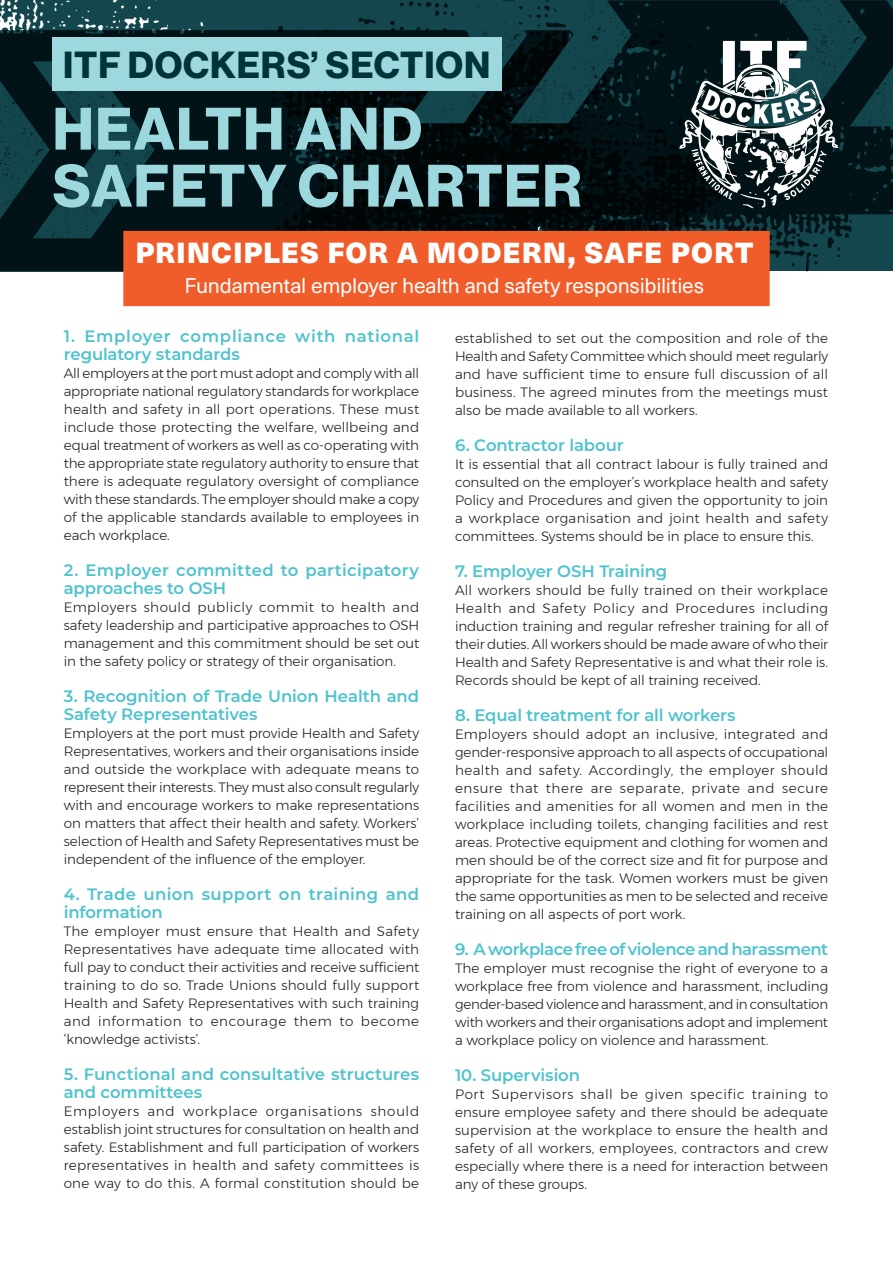
<style>
.page{position:relative;width:893px;height:1263px;background:#fff}
.page>*{position:absolute;margin:0;border:0;box-sizing:border-box;transform-origin:0 0}
.t1{font:58.5px/57px "N Haas Grotesk DS Pro 75 Bd";letter-spacing:.025em;color:#9cd8de}
.t2{font:36.9px "N Haas Grotesk DS Pro 75 Bd";letter-spacing:.025em;color:#00343a}
.BODY_COPY{font:900 28.5px "Neue Haas Unica W1 G";letter-spacing:.035em;color:#fff}
.BODY_COPY-2{font:21px "Neue Haas Unica W1 G";letter-spacing:-.01em;color:#fff}
.BODY_COPY-3{font:600 16.5px/18px "Montserrat";letter-spacing:-.005em;color:#4fc3cd}
.BODY_COPY-4{font:600 16.5px/18px "Montserrat";letter-spacing:.035em;color:#4fc3cd}
.BODY_COPY-5{font:600 16.5px/18px "Montserrat";letter-spacing:.02em;color:#4fc3cd}
.BODY_COPY-6{font:600 16.5px "Montserrat";letter-spacing:-.03em;color:#4fc3cd}
.BODY_COPY-7{font:300 13.5px/18px "Montserrat";color:#231f20;text-align:justify}
</style>
<div class="page">
<img style="left:0;top:0;width:893px;height:270px">
<img style="left:0;top:47px;width:197px;height:260px">
<img style="left:702px;top:0;width:191px;height:195px">
<img style="left:363px;top:0;width:312px;height:191px">
<div style="left:52px;top:37px;width:449px;height:54px;background:#9cd8de"></div>
<div style="left:123px;top:231px;width:647px;height:75px;background:#f15d2a"></div>
<svg style="left:679px;top:41px;width:159px;height:167px"></svg>
<p class="t2" style="left:63px;top:43px;width:429px">ITF DOCKERS’ SECTION</p>
<p class="t1" style="left:53px;top:101px;width:530px">HEALTH AND<br>SAFETY CHARTER</p>
<p class="BODY_COPY" style="left:135px;top:230px;width:619px">PRINCIPLES FOR A MODERN, SAFE PORT</p>
<p class="BODY_COPY-2" style="left:185px;top:270px;width:521px">Fundamental employer health and safety responsibilities</p>
<p class="BODY_COPY-4" style="left:64px;top:327px;width:357px">1. Employer compliance with national regulatory standards</p>
<p class="BODY_COPY-7" style="left:64px;top:364px;width:357px">All employers at the port must adopt and comply with all appropriate national regulatory standards for workplace health and safety in all port operations. These must include those protecting the welfare, wellbeing and equal treatment of workers as well as co-operating with the appropriate state regulatory authority to ensure that there is adequate regulatory oversight of compliance with these standards. The employer should make a copy of the applicable standards available to employees in each workplace.</p>
<p class="BODY_COPY-3" style="left:64px;top:561px;width:357px">2. Employer committed to participatory approaches to OSH</p>
<p class="BODY_COPY-7" style="left:64px;top:598px;width:357px">Employers should publicly commit to health and safety leadership and participative approaches to OSH management and this commitment should be set out in the safety policy or strategy of their organisation.</p>
<p class="BODY_COPY-3" style="left:64px;top:687px;width:357px">3. Recognition of Trade Union Health and<br>Safety Representatives</p>
<p class="BODY_COPY-7" style="left:64px;top:724px;width:357px">Employers at the port must provide Health and Safety Representatives, workers and their organisations inside and outside the workplace with adequate means to represent their interests. They must also consult regularly with and encourage workers to make representations on matters that affect their health and safety. Workers’ selection of Health and Safety Representatives must be independent of the influence of the employer.</p>
<p class="BODY_COPY-5" style="left:64px;top:885px;width:357px">4. Trade union support on training and information</p>
<p class="BODY_COPY-7" style="left:64px;top:922px;width:357px">The employer must ensure that Health and Safety Representatives have adequate time allocated with full pay to conduct their activities and receive sufficient training to do so. Trade Unions should fully support Health and Safety Representatives with such training and information to encourage them to become ‘knowledge activists’.</p>
<p class="BODY_COPY-3" style="left:64px;top:1065px;width:357px">5. Functional and consultative structures and committees</p>
<p class="BODY_COPY-7" style="left:64px;top:1102px;width:357px">Employers and workplace organisations should establish joint structures for consultation on health and safety. Establishment and full participation of workers representatives in health and safety committees is one way to do this. A formal constitution should be</p>
<p class="BODY_COPY-7" style="left:455px;top:329px;width:375px">established to set out the composition and role of the Health and Safety Committee which should meet regularly and have sufficient time to ensure full discussion of all business. The agreed minutes from the meetings must also be made available to all workers.</p>
<p class="BODY_COPY-3" style="left:455px;top:435px;width:170px">6. Contractor labour</p>
<p class="BODY_COPY-7" style="left:455px;top:455px;width:375px">It is essential that all contract labour is fully trained and consulted on the employer’s workplace health and safety Policy and Procedures and given the opportunity to join a workplace organisation and joint health and safety committees. Systems should be in place to ensure this.</p>
<p class="BODY_COPY-3" style="left:455px;top:561px;width:214px">7. Employer OSH Training</p>
<p class="BODY_COPY-7" style="left:455px;top:581px;width:375px">All workers should be fully trained on their workplace Health and Safety Policy and Procedures including induction training and regular refresher training for all of their duties. All workers should be made aware of who their Health and Safety Representative is and what their role is.<br>Records should be kept of all training received.</p>
<p class="BODY_COPY-3" style="left:455px;top:705px;width:282px">8. Equal treatment for all workers</p>
<p class="BODY_COPY-7" style="left:455px;top:725px;width:375px">Employers should adopt an inclusive, integrated and gender-responsive approach to all aspects of occupational health and safety. Accordingly, the employer should ensure that there are separate, private and secure facilities and amenities for all women and men in the workplace including toilets, changing facilities and rest areas. Protective equipment and clothing for women and men should be of the correct size and fit for purpose and appropriate for the task. Women workers must be given the same opportunities as men to be selected and receive training on all aspects of port work.</p>
<p class="BODY_COPY-6" style="left:455px;top:937px;width:375px">9. A workplace free of violence and harassment</p>
<p class="BODY_COPY-7" style="left:455px;top:959px;width:375px">The employer must recognise the right of everyone to a workplace free from violence and harassment, including gender-based violence and harassment, and in consultation with workers and their organisations adopt and implement a workplace policy on violence and harassment.</p>
<p class="BODY_COPY-3" style="left:455px;top:1065px;width:127px">10. Supervision</p>
<p class="BODY_COPY-7" style="left:455px;top:1085px;width:375px">Port Supervisors shall be given specific training to ensure employee safety and there should be adequate supervision at the workplace to ensure the health and safety of all workers, employees, contractors and crew especially where there is a need for interaction between any of these groups.</p>
</div>
